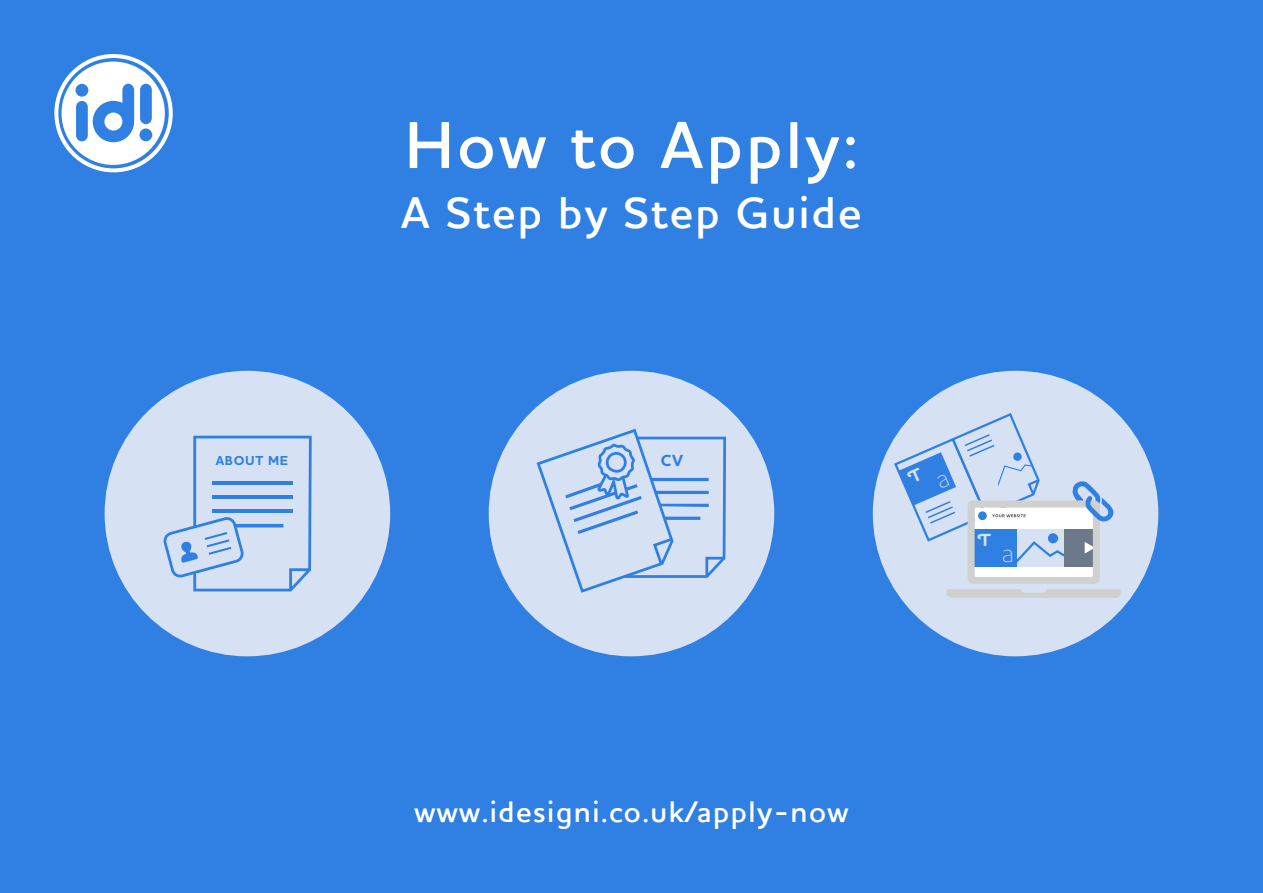
<style>
.page{position:relative;width:1263px;height:893px;background:#307fe2}
.page>*{position:absolute;margin:0;border:0;box-sizing:border-box;transform-origin:0 0}
.t1{font:600 67.5px "IDI Houschka Pro";letter-spacing:.05em;color:#fff}
.t2{font:600 45px "IDI Houschka Pro";letter-spacing:.05em;color:#fff}
.t3{font:600 30px "IDI Houschka Pro";letter-spacing:.05em;color:#fff}
.t4{font:700 17.85px "Houschka Alt Pro";color:#d6e2f3}
.t5{font:300 17.85px "Houschka Alt Pro";color:#d6e2f3}
.t6{font:700 16.35px "Houschka Alt Pro";color:#307fe2}
.t7{font:700 13.2px "Houschka Alt Pro";letter-spacing:.05em;color:#307fe2}
</style>
<div class="page">
<svg style="left:54px;top:54px;width:119px;height:118px"></svg>
<div style="left:104px;top:113px;width:18px;height:18px;background:#fff;border-radius:50%"></div>
<div style="left:873px;top:371px;width:285px;height:285px;background:#d6e2f3;border-radius:50%"></div>
<div style="left:105px;top:371px;width:285px;height:285px;background:#d6e2f3;border-radius:50%"></div>
<svg style="left:163px;top:435px;width:149px;height:157px"></svg>
<div style="left:489px;top:371px;width:285px;height:285px;background:#d6e2f3;border-radius:50%"></div>
<svg style="left:536px;top:428px;width:191px;height:165px"></svg>
<svg style="left:893px;top:412px;width:228px;height:186px"></svg>
<h1 class="t1" style="left:405px;top:102px;width:455px">How to Apply:</h1>
<h2 class="t2" style="left:401px;top:184px;width:462px">A Step by Step Guide</h2>
<p class="t7" style="left:216px;top:452px;width:74px">ABOUT ME</p>
<p class="t6" style="left:661px;top:450px;width:24px">CV</p>
<p class="t3" style="left:414px;top:792px;width:436px">www.idesigni.co.uk/apply-now</p>
<p class="t4" style="left:977px;top:528px;width:15px">T</p>
<p class="t5" style="left:1002px;top:544px;width:13px">A</p>
</div>
